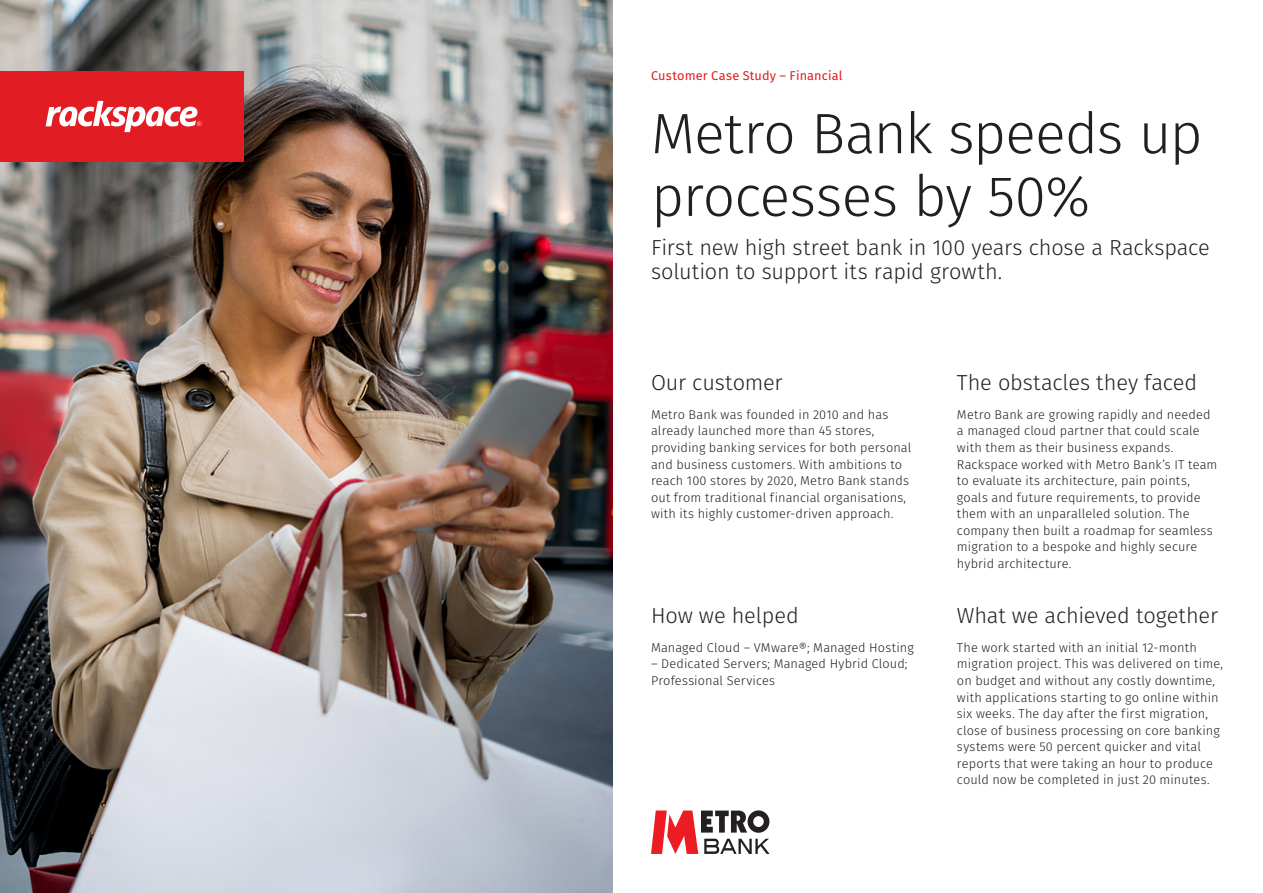
<style>
.page{position:relative;width:1263px;height:893px;background:#fff}
.page>*{position:absolute;margin:0;border:0;box-sizing:border-box;transform-origin:0 0}
.t1{font:300 57px/62.7px "Fira Sans";letter-spacing:-.015em;color:#231f20}
.t2{font:300 21.75px/24px "Fira Sans";letter-spacing:-.005em;color:#231f20}
.t3{font:300 12.75px/16.6px "Fira Sans";letter-spacing:.01em;color:#231f20}
.t4{font:12.75px "Fira Sans";letter-spacing:.01em;color:#e21c23}
</style>
<div class="page">
<img style="left:0;top:0;width:612px;height:893px">
<div style="left:0;top:71px;width:243px;height:91px;background:#e21c23"></div>
<svg style="left:46px;top:101px;width:156px;height:31px"></svg>
<svg style="left:651px;top:810px;width:118px;height:44px"></svg>
<p class="t4" style="left:651px;top:66px;width:193px">Customer Case Study – Financial</p>
<h1 class="t1" style="left:651px;top:102px;width:553px">Metro Bank speeds up processes by 50%</h1>
<h2 class="t2" style="left:651px;top:235px;width:560px">First new high street bank in 100 years chose a Rackspace solution to support its rapid growth.</h2>
<h2 class="t2" style="left:651px;top:371px;width:133px">Our customer</h2>
<p class="t3" style="left:651px;top:406px;width:262px">Metro Bank was founded in 2010 and has already launched more than 45 stores, providing banking services for both personal and business customers. With ambitions to reach 100 stores by 2020, Metro Bank stands out from traditional financial organisations, with its highly customer-driven approach.</p>
<h2 class="t2" style="left:651px;top:603px;width:149px">How we helped</h2>
<p class="t3" style="left:651px;top:639px;width:264px">Managed Cloud – VMware®; Managed Hosting</p>
<p class="t3" style="left:651px;top:655px;width:258px">– Dedicated Servers; Managed Hybrid Cloud;<br>Professional Services</p>
<h2 class="t2" style="left:957px;top:371px;width:242px">The obstacles they faced</h2>
<p class="t3" style="left:957px;top:406px;width:262px">Metro Bank are growing rapidly and needed a managed cloud partner that could scale with them as their business expands.<br>Rackspace worked with Metro Bank’s IT team to evaluate its architecture, pain points, goals and future requirements, to provide them with an unparalleled solution. The company then built a roadmap for seamless migration to a bespoke and highly secure hybrid architecture.</p>
<h2 class="t2" style="left:957px;top:603px;width:263px">What we achieved together</h2>
<p class="t3" style="left:957px;top:639px;width:268px">The work started with an initial 12-month migration project. This was delivered on time, on budget and without any costly downtime, with applications starting to go online within six weeks. The day after the first migration, close of business processing on core banking systems were 50 percent quicker and vital reports that were taking an hour to produce could now be completed in just 20 minutes.</p>
</div>
